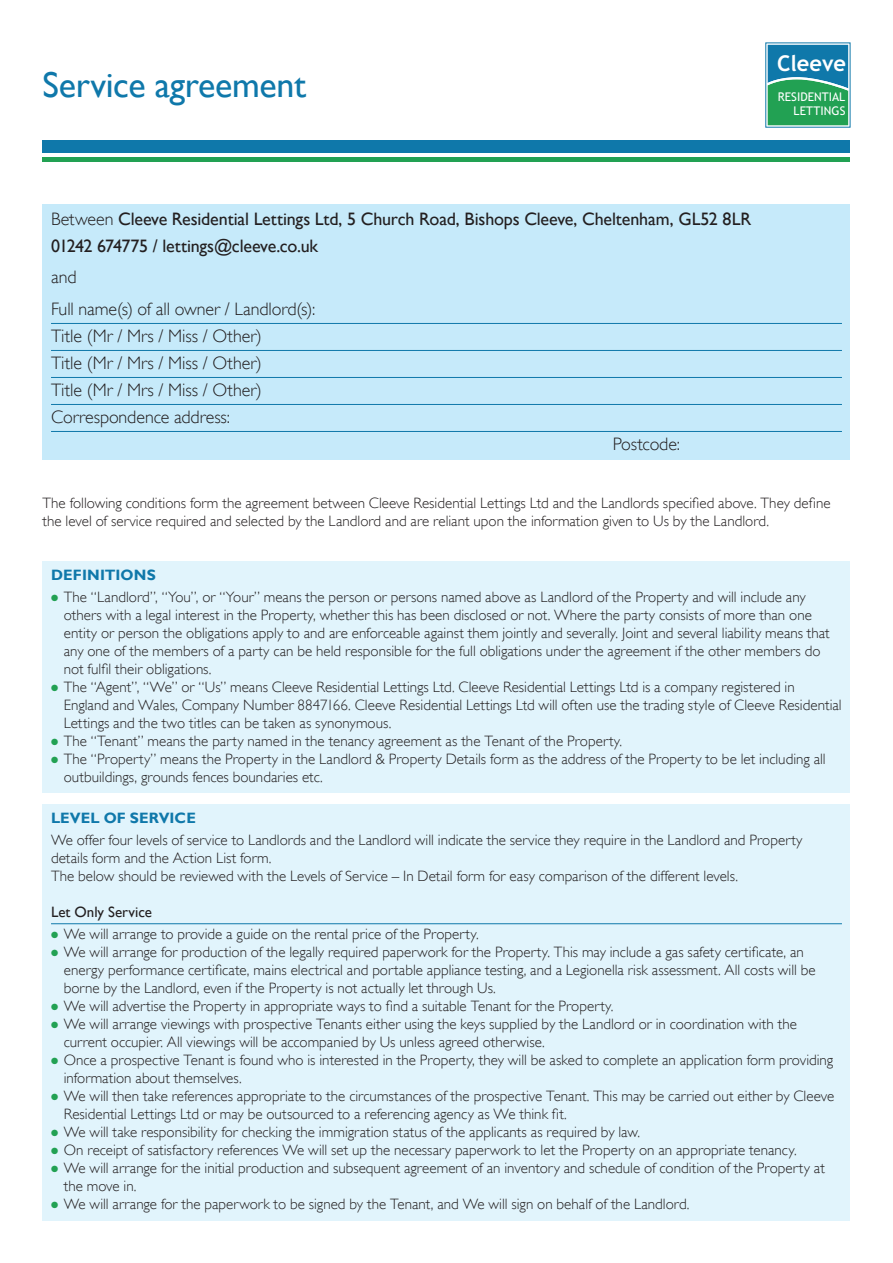
<style>
.page{position:relative;width:893px;height:1263px;background:#fff}
.page>*{position:absolute;margin:0;border:0;box-sizing:border-box;transform-origin:0 0}
.t1{font:36px "Gill Sans";letter-spacing:-.01em;color:#0f78aa}
.t2{font:700 21.9px "Trebuchet MS";color:#fff}
.t3{font:300 18px "Gill Sans";letter-spacing:-.005em;color:#231f20}
.t4{font:18px "Gill Sans";letter-spacing:-.01em;color:#231f20}
.t5{font:300 15px/18px "Gill Sans";color:#231f20}
.t6{font:700 15px "Gill Sans";letter-spacing:.005em;color:#0f78aa}
.t7{font:15px "Gill Sans";color:#231f20}
.t8{font:12px/14.1px "Trebuchet MS";color:#fff;text-align:right}
.s1{font-weight:300}
.s2{color:#22a153}
</style>
<div class="page">
<div style="left:43px;top:804px;width:807px;height:416px;background:#e1f4fc"></div>
<div style="left:43px;top:561px;width:807px;height:232px;background:#e1f4fc"></div>
<svg style="left:766px;top:43px;width:84px;height:84px"></svg>
<svg style="left:768px;top:45px;width:80px;height:80px;background:#20917e"></svg>
<div style="left:43px;top:140px;width:807px;height:13px;background:#0f78aa"></div>
<div style="left:43px;top:157px;width:807px;height:5px;background:#22a153"></div>
<hr style="left:51px;top:923px;width:791px;height:1px;background:#0f78aa">
<div style="left:43px;top:204px;width:807px;height:255px;background:#c6eafa"></div>
<hr style="left:51px;top:323px;width:791px;height:1px;background:#0f78aa">
<hr style="left:51px;top:350px;width:791px;height:1px;background:#0f78aa">
<hr style="left:51px;top:377px;width:791px;height:1px;background:#0f78aa">
<hr style="left:51px;top:404px;width:791px;height:1px;background:#0f78aa">
<hr style="left:51px;top:431px;width:791px;height:1px;background:#0f78aa">
<p class="t1" style="left:43px;top:64px;width:265px">Service agreement</p>
<p class="t2" style="left:777px;top:49px;width:71px">Cleeve</p>
<p class="t8" style="left:778px;top:90px;width:69px">RESIDENTIAL<br>LETTINGS</p>
<p class="t4" style="left:51px;top:208px;width:702px"><span class="s1">Between</span> Cleeve Residential Lettings Ltd, 5 Church Road, Bishops Cleeve, Cheltenham, GL52 8LR</p>
<p class="t4" style="left:51px;top:235px;width:269px">01242 674775 / lettings@cleeve.co.uk</p>
<p class="t3" style="left:51px;top:267px;width:27px">and</p>
<p class="t3" style="left:51px;top:298px;width:266px">Full name(s) of all owner / Landlord(s):</p>
<p class="t3" style="left:51px;top:325px;width:212px">Title (Mr / Mrs / Miss / Other)</p>
<p class="t3" style="left:51px;top:352px;width:212px">Title (Mr / Mrs / Miss / Other)</p>
<p class="t3" style="left:51px;top:379px;width:212px">Title (Mr / Mrs / Miss / Other)</p>
<p class="t3" style="left:51px;top:406px;width:181px">Correspondence address:</p>
<p class="t3" style="left:613px;top:433px;width:69px">Postcode:</p>
<p class="t5" style="left:43px;top:494px;width:789px">The following conditions form the agreement between Cleeve Residential Lettings Ltd and the Landlords specified above. They define the level of service required and selected by the Landlord and are reliant upon the information given to Us by the Landlord.</p>
<p class="t6" style="left:51px;top:566px;width:106px">DEFINITIONS</p>
<p class="t5" style="left:64px;top:588px;width:767px;text-indent:-13px"><span class="s2">●</span> The “Landlord”, “You”, or “Your” means the person or persons named above as Landlord of the Property and will include any others with a legal interest in the Property, whether this has been disclosed or not. Where the party consists of more than one entity or person the obligations apply to and are enforceable against them jointly and severally. Joint and several liability means that any one of the members of a party can be held responsible for the full obligations under the agreement if the other members do not fulfil their obligations.</p>
<p class="t5" style="left:64px;top:678px;width:779px;text-indent:-13px"><span class="s2">●</span> The “Agent”, “We” or “Us” means Cleeve Residential Lettings Ltd. Cleeve Residential Lettings Ltd is a company registered in<br>England and Wales, Company Number 8847166. Cleeve Residential Lettings Ltd will often use the trading style of Cleeve Residential<br>Lettings and the two titles can be taken as synonymous.</p>
<p class="t5" style="left:51px;top:732px;width:573px"><span class="s2">●</span> The “Tenant” means the party named in the tenancy agreement as the Tenant of the Property.</p>
<p class="t5" style="left:64px;top:750px;width:763px;text-indent:-13px"><span class="s2">●</span> The “Property” means the Property in the Landlord &amp; Property Details form as the address of the Property to be let including all outbuildings, grounds fences boundaries etc.</p>
<p class="t6" style="left:51px;top:809px;width:146px">LEVEL OF SERVICE</p>
<p class="t5" style="left:51px;top:831px;width:753px">We offer four levels of service to Landlords and the Landlord will indicate the service they require in the Landlord and Property details form and the Action List form.</p>
<p class="t5" style="left:51px;top:867px;width:688px">The below should be reviewed with the Levels of Service – In Detail form for easy comparison of the different levels.</p>
<p class="t7" style="left:51px;top:903px;width:102px">Let Only Service</p>
<p class="t5" style="left:51px;top:925px;width:429px"><span class="s2">●</span> We will arrange to provide a guide on the rental price of the Property.</p>
<p class="t5" style="left:64px;top:943px;width:753px;text-indent:-13px"><span class="s2">●</span> We will arrange for production of the legally required paperwork for the Property. This may include a gas safety certificate, an energy performance certificate, mains electrical and portable appliance testing, and a Legionella risk assessment. All costs will be borne by the Landlord, even if the Property is not actually let through Us.</p>
<p class="t5" style="left:51px;top:997px;width:564px"><span class="s2">●</span> We will advertise the Property in appropriate ways to find a suitable Tenant for the Property.</p>
<p class="t5" style="left:64px;top:1015px;width:735px;text-indent:-13px"><span class="s2">●</span> We will arrange viewings with prospective Tenants either using the keys supplied by the Landlord or in coordination with the current occupier. All viewings will be accompanied by Us unless agreed otherwise.</p>
<p class="t5" style="left:64px;top:1051px;width:771px;text-indent:-13px"><span class="s2">●</span> Once a prospective Tenant is found who is interested in the Property, they will be asked to complete an application form providing information about themselves.</p>
<p class="t5" style="left:64px;top:1087px;width:772px;text-indent:-13px"><span class="s2">●</span> We will then take references appropriate to the circumstances of the prospective Tenant. This may be carried out either by Cleeve<br>Residential Lettings Ltd or may be outsourced to a referencing agency as We think fit.</p>
<p class="t5" style="left:51px;top:1123px;width:591px"><span class="s2">●</span> We will take responsibility for checking the immigration status of the applicants as required by law.</p>
<p class="t5" style="left:51px;top:1141px;width:747px"><span class="s2">●</span> On receipt of satisfactory references We will set up the necessary paperwork to let the Property on an appropriate tenancy.</p>
<p class="t5" style="left:64px;top:1159px;width:763px;text-indent:-13px"><span class="s2">●</span> We will arrange for the initial production and subsequent agreement of an inventory and schedule of condition of the Property at the move in.</p>
<p class="t5" style="left:51px;top:1195px;width:640px"><span class="s2">●</span> We will arrange for the paperwork to be signed by the Tenant, and We will sign on behalf of the Landlord.</p>
</div>
